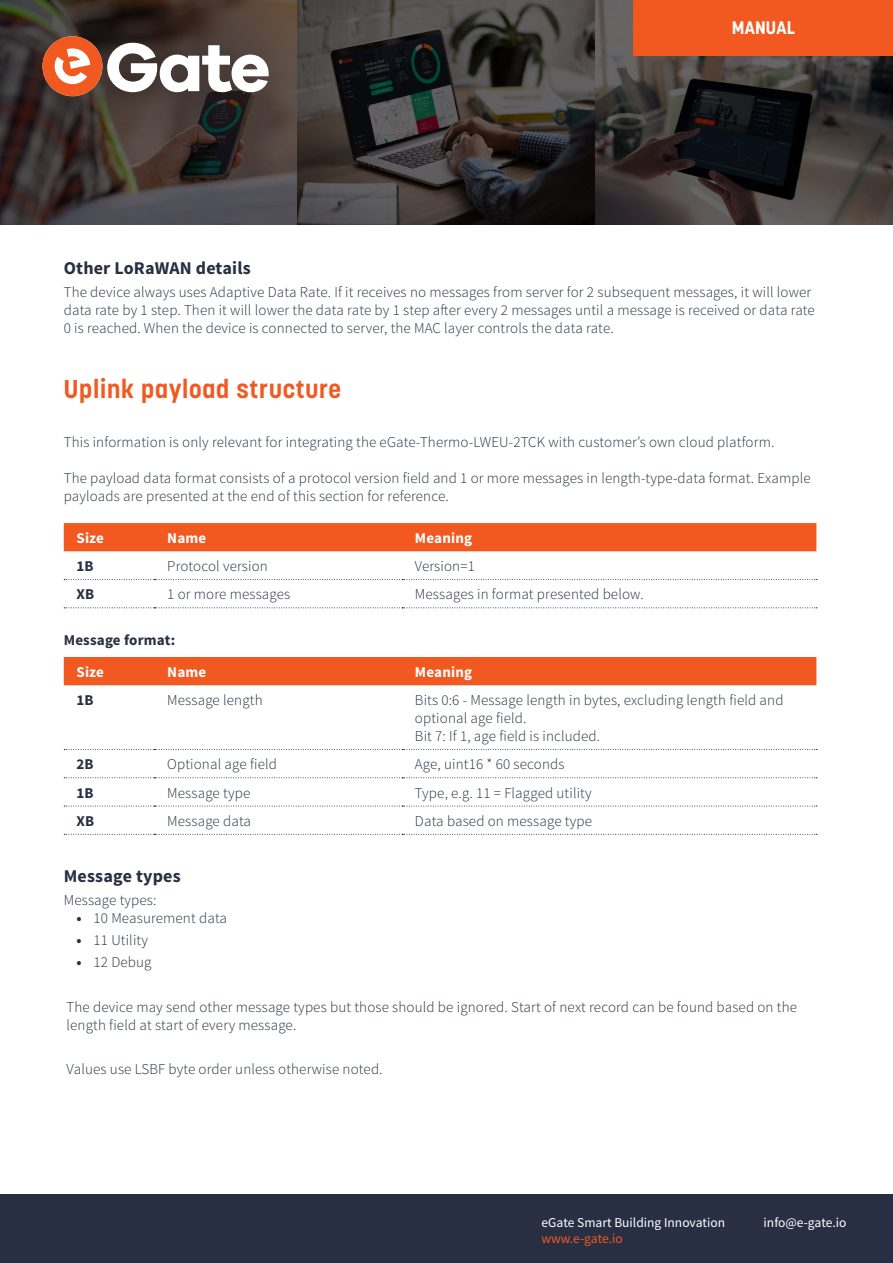
<style>
.page{position:relative;width:893px;height:1263px;background:#fff}
.page>*{position:absolute;margin:0;border:0;box-sizing:border-box;transform-origin:0 0}
.t1{font:700 25.5px "Korolev";letter-spacing:.03em;color:#f15921}
.t2{font:700 18px "Source Sans Pro";letter-spacing:.01em;color:#282f42}
.t3{font:700 18px "Korolev";letter-spacing:.01em;color:#fff}
.t4{font:300 15px/18px "Source Sans Pro";letter-spacing:.01em;color:#282f42}
.t5{font:700 15px "Source Sans Pro";letter-spacing:.01em;color:#fff}
.t6{font:700 15px "Source Sans Pro";letter-spacing:.01em;color:#282f42}
.t7{font:13.5px "Source Sans Pro";color:#fff}
.t8{font:13.5px "Source Sans Pro";color:#f15921}
.s1{font-weight:700}
</style>
<div class="page">
<svg style="left:0;top:0;width:893px;height:225px;background:#383534"></svg>
<svg style="left:0;top:0;width:336px;height:166px;background:#3f3530"></svg>
<svg style="left:43px;top:36px;width:226px;height:60px"></svg>
<div style="left:634px;top:0;width:259px;height:55px;background:#f15921"></div>
<div style="left:0;top:1195px;width:893px;height:68px;background:#282f42"></div>
<div style="left:64px;top:523px;width:752px;height:28px;background:#f15921"></div>
<svg style="left:64px;top:579px;width:753px;height:1px"></svg>
<svg style="left:64px;top:607px;width:753px;height:1px"></svg>
<div style="left:64px;top:657px;width:752px;height:28px;background:#f15921"></div>
<svg style="left:64px;top:749px;width:753px;height:1px"></svg>
<svg style="left:64px;top:777px;width:753px;height:1px"></svg>
<svg style="left:64px;top:806px;width:753px;height:1px"></svg>
<svg style="left:64px;top:834px;width:753px;height:1px"></svg>
<p class="t3" style="left:732px;top:17px;width:64px">MANUAL</p>
<p class="t2" style="left:64px;top:257px;width:188px">Other LoRaWAN details</p>
<p class="t4" style="left:64px;top:283px;width:753px">The device always uses Adaptive Data Rate. If it receives no messages from server for 2 subsequent messages, it will lower data rate by 1 step. Then it will lower the data rate by 1 step after every 2 messages until a message is received or data rate<br>0 is reached. When the device is connected to server, the MAC layer controls the data rate.</p>
<h1 class="t1" style="left:64px;top:373px;width:279px">Uplink payload structure</h1>
<p class="t4" style="left:64px;top:433px;width:712px">This information is only relevant for integrating the eGate-Thermo-LWEU-2TCK with customer’s own cloud platform.</p>
<p class="t4" style="left:64px;top:469px;width:748px">The payload data format consists of a protocol version field and 1 or more messages in length-type-data format. Example payloads are presented at the end of this section for reference.</p>
<p class="t5" style="left:77px;top:528px;width:29px">Size</p>
<p class="t5" style="left:167px;top:528px;width:41px">Name</p>
<p class="t5" style="left:415px;top:528px;width:59px">Meaning</p>
<p class="t6" style="left:77px;top:556px;width:19px">1B</p>
<p class="t4" style="left:167px;top:557px;width:102px">Protocol version</p>
<p class="t4" style="left:415px;top:557px;width:61px">Version=1</p>
<p class="t6" style="left:77px;top:585px;width:19px">XB</p>
<p class="t4" style="left:167px;top:585px;width:125px">1 or more messages</p>
<p class="t4" style="left:415px;top:585px;width:230px">Messages in format presented below.</p>
<p class="t6" style="left:64px;top:630px;width:113px">Message format:</p>
<p class="t5" style="left:77px;top:662px;width:29px">Size</p>
<p class="t5" style="left:167px;top:662px;width:41px">Name</p>
<p class="t5" style="left:415px;top:662px;width:59px">Meaning</p>
<p class="t6" style="left:77px;top:690px;width:19px">1B</p>
<p class="t4" style="left:167px;top:691px;width:97px">Message length</p>
<p class="t4" style="left:415px;top:691px;width:370px">Bits 0:6 - Message length in bytes, excluding length field and optional age field.<br>Bit 7: If 1, age field is included.</p>
<p class="t6" style="left:77px;top:755px;width:19px">2B</p>
<p class="t4" style="left:167px;top:755px;width:111px">Optional age field</p>
<p class="t4" style="left:415px;top:755px;width:151px">Age, uint16 * 60 seconds</p>
<p class="t6" style="left:77px;top:783px;width:19px">1B</p>
<p class="t4" style="left:167px;top:784px;width:85px">Message type</p>
<p class="t4" style="left:415px;top:784px;width:178px">Type, e.g. 11 = Flagged utility</p>
<p class="t6" style="left:77px;top:811px;width:19px">XB</p>
<p class="t4" style="left:167px;top:812px;width:85px">Message data</p>
<p class="t4" style="left:415px;top:812px;width:178px">Data based on message type</p>
<p class="t2" style="left:64px;top:865px;width:118px">Message types</p>
<p class="t4" style="left:64px;top:891px;width:94px">Message types:</p>
<p class="t4" style="left:77px;top:909px;width:152px"><span class="s1">•</span> 10 Measurement data</p>
<p class="t4" style="left:77px;top:931px;width:73px"><span class="s1">•</span> 11 Utility</p>
<p class="t4" style="left:77px;top:953px;width:77px"><span class="s1">•</span> 12 Debug</p>
<p class="t4" style="left:67px;top:998px;width:732px">The device may send other message types but those should be ignored. Start of next record can be found based on the length field at start of every message.</p>
<p class="t4" style="left:67px;top:1060px;width:318px">Values use LSBF byte order unless otherwise noted.</p>
<p class="t7" style="left:541px;top:1214px;width:185px">eGate Smart Building Innovation</p>
<p class="t8" style="left:541px;top:1230px;width:83px">www.e-gate.io</p>
<p class="t7" style="left:764px;top:1214px;width:84px">info@e-gate.io</p>
</div>
